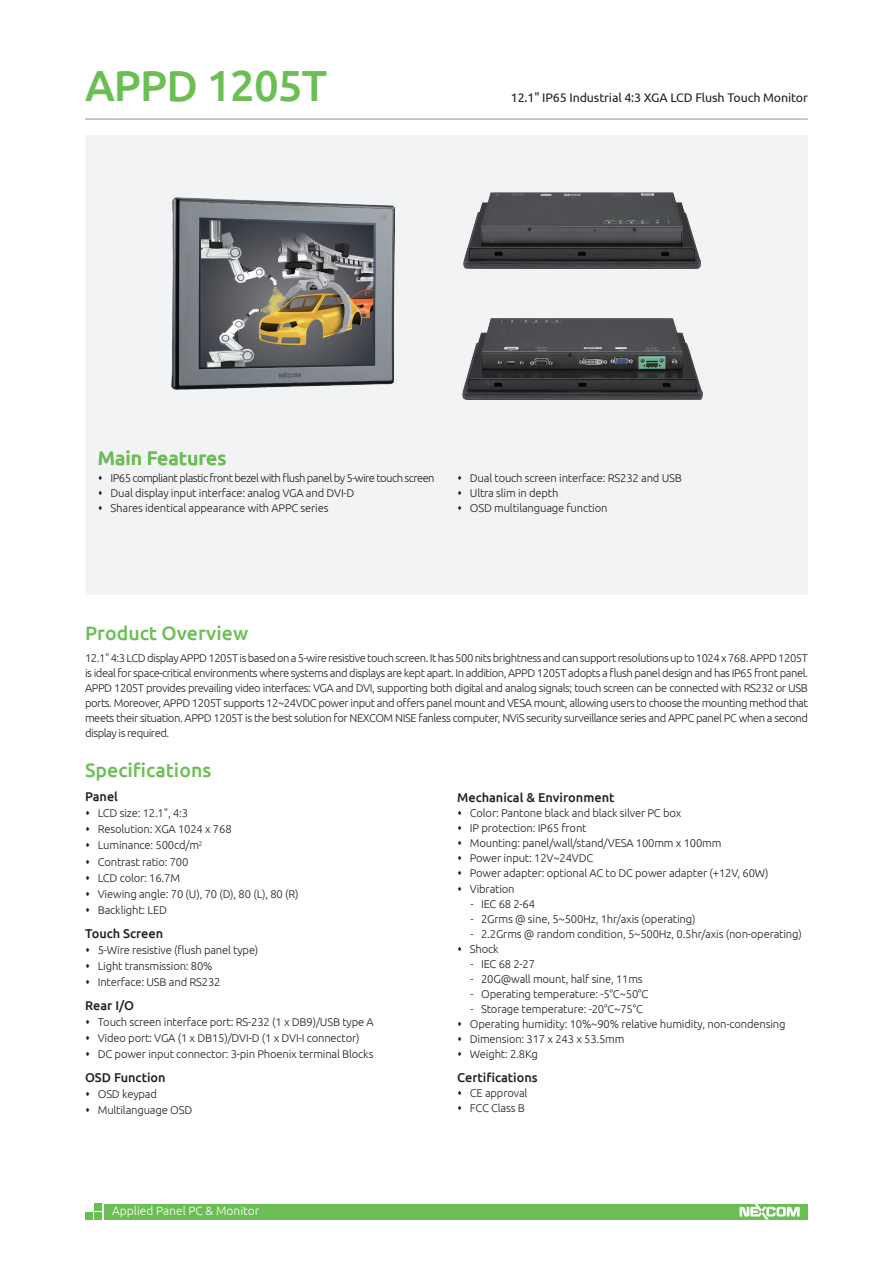
<style>
.page{position:relative;width:893px;height:1263px;background:#fff}
.page>*{position:absolute;margin:0;border:0;box-sizing:border-box;transform-origin:0 0}
.model_name{font:500 43.5px "Ubuntu";letter-spacing:-.02em;color:#6bbe54}
.t1{font:500 19.5px "Ubuntu";color:#6bbe54}
.item{font:500 12.75px "Ubuntu";color:#231f20}
.model_describe{font:12.45px "Ubuntu";letter-spacing:-.01em;color:#231f20}
.t2{font:300 12px "Ubuntu";color:#fff}
.product_overview{font:300 11.25px/15px "Ubuntu";letter-spacing:-.015em;color:#231f20;text-align:justify}
.product_overview-2{font:300 11.25px "Ubuntu";letter-spacing:-.05em;color:#231f20}
</style>
<div class="page">
<div style="left:104px;top:1204px;width:704px;height:15px;background:#6bbe54"></div>
<div style="left:94px;top:1203px;width:7px;height:7px;background:#6bbe54"></div>
<div style="left:94px;top:1213px;width:7px;height:7px;background:#6bbe54"></div>
<div style="left:85px;top:1213px;width:7px;height:7px;background:#6bbe54"></div>
<svg style="left:739px;top:1204px;width:61px;height:15px"></svg>
<hr style="left:85px;top:119px;width:723px;height:1px;background:#939598">
<div style="left:85px;top:136px;width:723px;height:459px;background:#f2f3f4"></div>
<img style="left:172px;top:197px;width:222px;height:192px">
<img style="left:463px;top:193px;width:238px;height:76px">
<img style="left:463px;top:319px;width:239px;height:81px">
<p class="model_name" style="left:85px;top:58px;width:243px">APPD 1205T</p>
<p class="model_describe" style="left:511px;top:90px;width:299px">12.1" IP65 Industrial 4:3 XGA LCD Flush Touch Monitor</p>
<h2 class="t1" style="left:98px;top:446px;width:130px">Main Features</h2>
<p class="product_overview-2" style="left:111px;top:472px;width:326px">IP65 compliant plastic front bezel with flush panel by 5-wire touch screen</p>
<p class="product_overview" style="left:111px;top:486px;width:245px">Dual display input interface: analog VGA and DVI-D</p>
<p class="product_overview" style="left:111px;top:501px;width:220px">Shares identical appearance with APPC series</p>
<p class="product_overview" style="left:470px;top:471px;width:214px">Dual touch screen interface: RS232 and USB</p>
<p class="product_overview" style="left:470px;top:486px;width:90px">Ultra slim in depth</p>
<p class="product_overview" style="left:470px;top:501px;width:139px">OSD multilanguage function</p>
<p class="t1" style="left:85px;top:621px;width:165px">Product Overview</p>
<p class="product_overview" style="left:85px;top:650px;width:724px">12.1" 4:3 LCD display APPD 1205T is based on a 5-wire resistive touch screen. It has 500 nits brightness and can support resolutions up to 1024 x 768. APPD 1205T is ideal for space-critical environments where systems and displays are kept apart. In addition, APPD 1205T adopts a flush panel design and has IP65 front panel.<br>APPD 1205T provides prevailing video interfaces: VGA and DVI, supporting both digital and analog signals; touch screen can be connected with RS232 or USB ports. Moreover, APPD 1205T supports 12~24VDC power input and offers panel mount and VESA mount, allowing users to choose the mounting method that meets their situation. APPD 1205T is the best solution for NEXCOM NISE fanless computer, NViS security surveillance series and APPC panel PC when a second display is required.</p>
<p class="t1" style="left:85px;top:758px;width:128px">Specifications</p>
<p class="item" style="left:85px;top:789px;width:35px">Panel</p>
<p class="product_overview" style="left:98px;top:805px;width:92px">LCD size: 12.1", 4:3</p>
<p class="product_overview" style="left:98px;top:822px;width:135px">Resolution: XGA 1024 x 768</p>
<p class="product_overview" style="left:98px;top:838px;width:106px">Luminance: 500cd/m<sup>2</sup></p>
<p class="product_overview" style="left:98px;top:854px;width:92px">Contrast ratio: 700</p>
<p class="product_overview" style="left:98px;top:870px;width:84px">LCD color: 16.7M</p>
<p class="product_overview" style="left:98px;top:886px;width:202px">Viewing angle: 70 (U), 70 (D), 80 (L), 80 (R)</p>
<p class="product_overview" style="left:98px;top:902px;width:71px">Backlight: LED</p>
<p class="item" style="left:85px;top:925px;width:80px">Touch Screen</p>
<p class="product_overview" style="left:98px;top:942px;width:162px">5-Wire resistive (flush panel type)</p>
<p class="product_overview" style="left:98px;top:958px;width:116px">Light transmission: 80%</p>
<p class="product_overview" style="left:98px;top:974px;width:124px">Interface: USB and RS232</p>
<p class="item" style="left:85px;top:997px;width:51px">Rear I/O</p>
<p class="product_overview" style="left:98px;top:1014px;width:277px">Touch screen interface port: RS-232 (1 x DB9)/USB type A</p>
<p class="product_overview" style="left:98px;top:1030px;width:263px">Video port: VGA (1 x DB15)/DVI-D (1 x DVI-I connector)</p>
<p class="product_overview" style="left:98px;top:1046px;width:277px">DC power input connector: 3-pin Phoenix terminal Blocks</p>
<p class="item" style="left:85px;top:1069px;width:82px">OSD Function</p>
<p class="product_overview" style="left:98px;top:1086px;width:61px">OSD keypad</p>
<p class="product_overview" style="left:98px;top:1102px;width:96px">Multilanguage OSD</p>
<p class="t2" style="left:112px;top:1203px;width:149px">Applied Panel PC &amp; Monitor</p>
<p class="item" style="left:457px;top:789px;width:159px">Mechanical &amp; Environment</p>
<p class="product_overview" style="left:470px;top:805px;width:213px">Color: Pantone black and black silver PC box</p>
<p class="product_overview" style="left:470px;top:820px;width:118px">IP protection: IP65 front</p>
<p class="product_overview" style="left:470px;top:835px;width:253px">Mounting: panel/wall/stand/VESA 100mm x 100mm</p>
<p class="product_overview" style="left:470px;top:850px;width:125px">Power input: 12V~24VDC</p>
<p class="product_overview" style="left:470px;top:866px;width:300px">Power adapter: optional AC to DC power adapter (+12V, 60W)</p>
<p class="product_overview" style="left:470px;top:881px;width:46px">Vibration</p>
<p class="product_overview" style="left:471px;top:896px;width:66px">- IEC 68 2-64</p>
<p class="product_overview" style="left:471px;top:911px;width:226px">- 2Grms @ sine, 5~500Hz, 1hr/axis (operating)</p>
<p class="product_overview" style="left:471px;top:926px;width:333px">- 2.2Grms @ random condition, 5~500Hz, 0.5hr/axis (non-operating)</p>
<p class="product_overview" style="left:470px;top:941px;width:30px">Shock</p>
<p class="product_overview" style="left:471px;top:956px;width:66px">- IEC 68 2-27</p>
<p class="product_overview" style="left:471px;top:971px;width:174px">- 20G@wall mount, half sine, 11ms</p>
<p class="product_overview" style="left:471px;top:986px;width:179px">- Operating temperature: -5°C~50°C</p>
<p class="product_overview" style="left:471px;top:1001px;width:174px">- Storage temperature: -20°C~75°C</p>
<p class="product_overview" style="left:470px;top:1016px;width:317px">Operating humidity: 10%~90% relative humidity, non-condensing</p>
<p class="product_overview" style="left:470px;top:1031px;width:156px">Dimension: 317 x 243 x 53.5mm</p>
<p class="product_overview" style="left:470px;top:1046px;width:70px">Weight: 2.8Kg</p>
<p class="item" style="left:457px;top:1069px;width:82px">Certifications</p>
<p class="product_overview" style="left:470px;top:1085px;width:59px">CE approval</p>
<p class="product_overview" style="left:470px;top:1100px;width:57px">FCC Class B</p>
</div>
